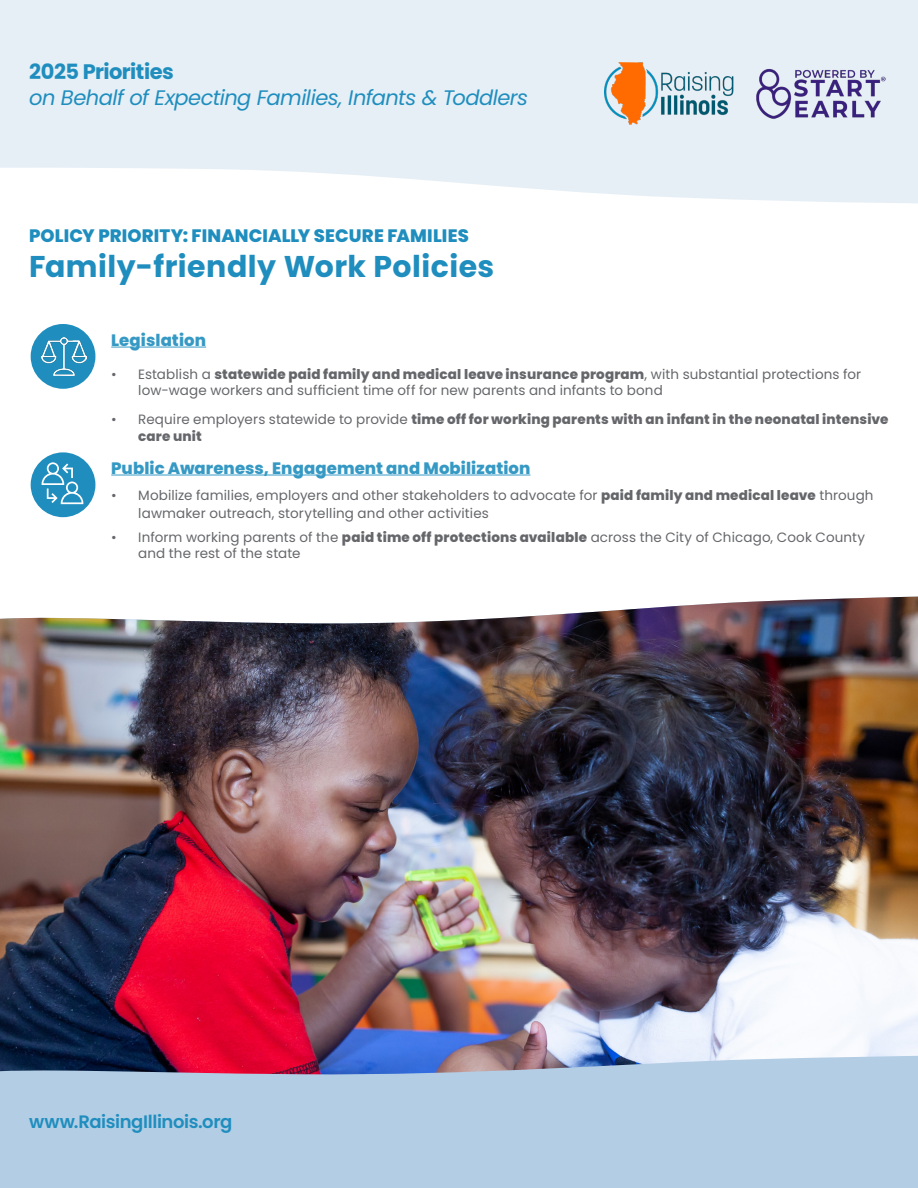
<style>
.page{position:relative;width:918px;height:1188px;background:#fff}
.page>*{position:absolute;margin:0;border:0;box-sizing:border-box;transform-origin:0 0}
.t1{font:700 30px "Poppins";letter-spacing:.015em;color:#1f8ebe}
.t2{font:italic 21px "Poppins";letter-spacing:-.025em;color:#1f8ebe}
.t3{font:700 21px "Poppins";letter-spacing:-.025em;color:#1f8ebe}
.t4{font:800 18px "Poppins";letter-spacing:.005em;color:#1f8ebe}
.t5{font:600 18px "Poppins";letter-spacing:-.025em;color:#1f8ebe}
.t6{font:800 16.5px "Poppins";letter-spacing:.005em;color:#1f8ebe}
.t7{font:13.5px/16.5px "Poppins";letter-spacing:.01em;color:#54555a}
.t8{font:800 13.5px/16.5px "Poppins";letter-spacing:.01em;color:#54555a}
.s1{font-weight:800}
.s2{font-weight:400}
</style>
<div class="page">
<svg style="left:0;top:0;width:918px;height:203px;fill:#e7eff6"></svg>
<img style="left:0;top:597px;width:918px;height:457px">
<svg style="left:0;top:1054px;width:918px;height:134px;fill:#b2cde4"></svg>
<div style="left:31px;top:452px;width:64px;height:65px;background:#1f8ebe;border-radius:50%"></div>
<svg style="left:42px;top:462px;width:41px;height:42px"></svg>
<div style="left:31px;top:324px;width:64px;height:65px;background:#1f8ebe;border-radius:50%"></div>
<img style="left:41px;top:337px;width:46px;height:39px">
<hr style="left:111px;top:347px;width:95px;height:1px;background:#1f8ebe">
<hr style="left:111px;top:475px;width:419px;height:1px;background:#1f8ebe">
<img style="left:604px;top:63px;width:282px;height:61px">
<p class="t3" style="left:29px;top:60px;width:146px">2025 Priorities</p>
<p class="t2" style="left:29px;top:86px;width:501px">on Behalf of Expecting Families, Infants &amp; Toddlers</p>
<p class="t4" style="left:29px;top:226px;width:441px">POLICY PRIORITY: FINANCIALLY SECURE FAMILIES</p>
<p class="t1" style="left:29px;top:249px;width:467px">Family-friendly Work Policies</p>
<p class="t6" style="left:111px;top:330px;width:96px">Legislation</p>
<p class="t7" style="left:138px;top:366px;width:725px;text-indent:-27px">• Establish a <span class="s1">statewide paid family and medical leave insurance program</span>, with substantial protections for low-wage workers and sufficient time off for new parents and infants to bond</p>
<p class="t8" style="left:138px;top:411px;width:752px;text-indent:-27px"><span class="s2">• Require employers statewide to provide</span> time off for working parents with an infant in the neonatal intensive care unit</p>
<p class="t6" style="left:111px;top:458px;width:421px">Public Awareness, Engagement and Mobilization</p>
<p class="t7" style="left:138px;top:487px;width:737px;line-height:18px;text-indent:-27px">• Mobilize families, employers and other stakeholders to advocate for <span class="s1">paid family and medical leave</span> through lawmaker outreach, storytelling and other activities</p>
<p class="t7" style="left:138px;top:529px;width:728px;text-indent:-27px">• Inform working parents of the <span class="s1">paid time off protections available</span> across the City of Chicago, Cook County and the rest of the state</p>
<p class="t5" style="left:29px;top:1111px;width:205px">www.RaisingIllinois.org</p>
</div>
